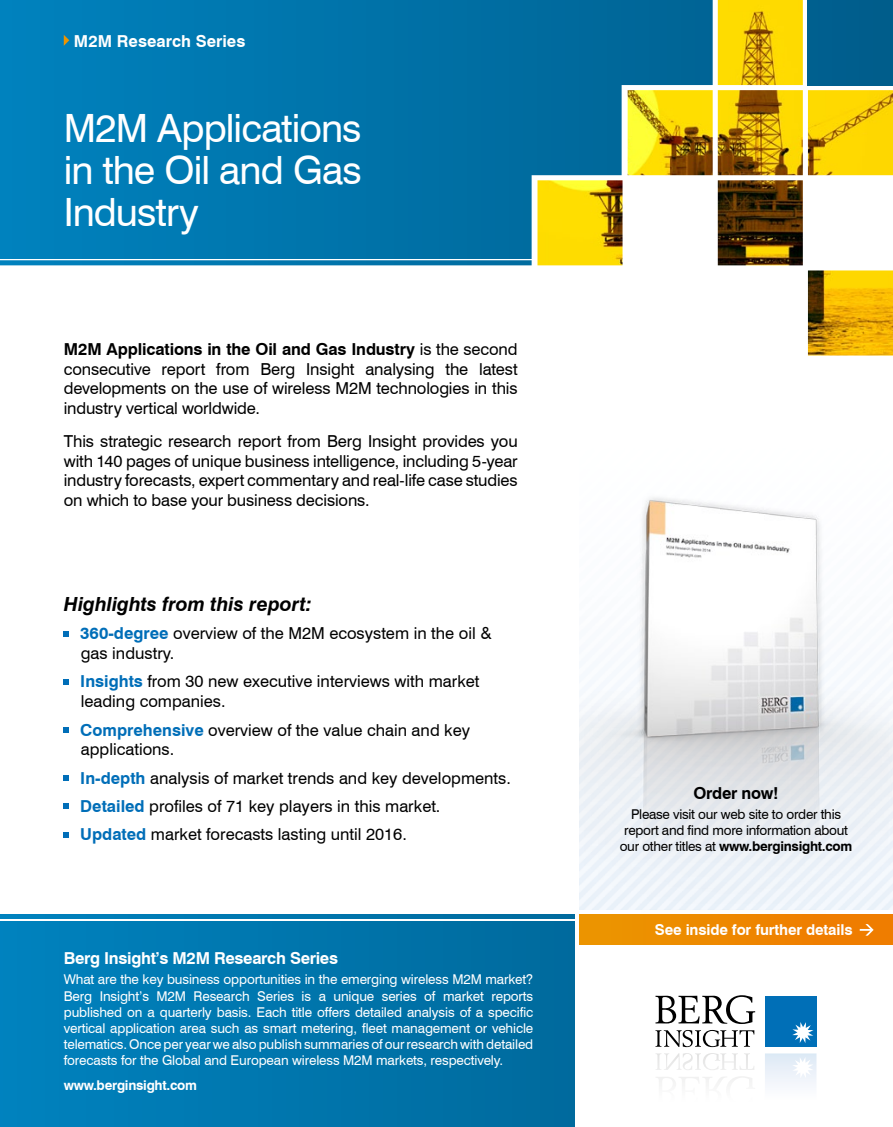
<style>
.page{position:relative;width:893px;height:1127px;background:#fff}
.page>*{position:absolute;margin:0;border:0;box-sizing:border-box;transform-origin:0 0}
.t1{font:39px/42px "Swiss 721 BT";letter-spacing:-.025em;color:#fff;text-align:justify}
.t2{font:italic 700 19.5px "Swiss 721 BT";color:#000}
.t3{font:16.5px/19.8px "Swiss 721 BT";color:#000}
.t4{font:700 16.5px "Swiss 721 BT";letter-spacing:-.02em;color:#fff}
.t5{font:700 16.5px "Swiss 721 BT";color:#fff}
.t6{font:700 16.5px "Swiss 721 BT";letter-spacing:-.02em;color:#000}
.t7{font:700 15px "Swiss 721 BT";letter-spacing:-.01em;color:#fff}
.t8{font:13.5px/16.2px "Swiss 721 BT";letter-spacing:-.01em;color:#fff;text-align:justify}
.t9{font:13.5px/16.2px "Swiss 721 BT";letter-spacing:-.02em;color:#000;text-align:center}
.t10{font:700 13.5px "Swiss 721 BT";letter-spacing:-.02em;color:#fff}
.s1{font-weight:700}
.s2{font-weight:700;color:#006eb8}
</style>
<div class="page">
<div style="left:579px;top:914px;width:314px;height:30px;background:linear-gradient(to right,#ec9500,#f07900)"></div>
<svg style="left:0;top:0;width:537px;height:265px;background:#0177ae"></svg>
<div style="left:0;top:914px;width:574px;height:213px;background:linear-gradient(to right,#0082be,#006a9d)"></div>
<hr style="left:0;top:919px;width:576px;height:2px;background:#fff">
<hr style="left:0;top:259px;width:536px;height:1px;background:#fff">
<svg style="left:656px;top:1053px;width:98px;height:17px"></svg>
<svg style="left:656px;top:1076px;width:96px;height:8px"></svg>
<svg style="left:765px;top:1053px;width:51px;height:32px"></svg>
<svg style="left:655px;top:1030px;width:99px;height:17px"></svg>
<svg style="left:655px;top:995px;width:100px;height:29px"></svg>
<div style="left:765px;top:996px;width:51px;height:51px;background:#006fb7"></div>
<svg style="left:792px;top:1022px;width:21px;height:21px"></svg>
<svg style="left:860px;top:924px;width:14px;height:11px"></svg>
<img style="left:579px;top:497px;width:314px;height:413px">
<svg style="left:64px;top:631px;width:5px;height:5px"></svg>
<svg style="left:64px;top:679px;width:5px;height:5px"></svg>
<svg style="left:64px;top:727px;width:5px;height:5px"></svg>
<svg style="left:64px;top:775px;width:5px;height:6px"></svg>
<svg style="left:64px;top:804px;width:5px;height:5px"></svg>
<svg style="left:64px;top:832px;width:5px;height:5px"></svg>
<svg style="left:64px;top:35px;width:5px;height:11px"></svg>
<img style="left:537px;top:0;width:356px;height:355px">
<p class="t5" style="left:74px;top:29px;width:173px">M2M Research Series</p>
<h1 class="t1" style="left:64px;top:106px;width:300px">M2M Applications in the Oil and Gas Industry</h1>
<p class="t3" style="left:64px;top:338px;width:455px;text-align:justify"><span class="s1">M2M Applications in the Oil and Gas Industry</span> is the second consecutive report from Berg Insight analysing the latest developments on the use of wireless M2M technologies in this industry vertical worldwide.</p>
<p class="t3" style="left:64px;top:430px;width:455px;text-align:justify">This strategic research report from Berg Insight provides you with 140 pages of unique business intelligence, including 5-year industry forecasts, expert commentary and real-life case studies on which to base your business decisions.</p>
<p class="t2" style="left:64px;top:590px;width:249px">Highlights from this report:</p>
<p class="t3" style="left:80px;top:623px;width:413px"><span class="s2">360-degree</span> overview of the M2M ecosystem in the oil &amp; gas industry.</p>
<p class="t3" style="left:80px;top:671px;width:401px"><span class="s2">Insights</span> from 30 new executive interviews with market leading companies.</p>
<p class="t3" style="left:80px;top:719px;width:391px"><span class="s2">Comprehensive</span> overview of the value chain and key applications.</p>
<p class="t3" style="left:80px;top:763px;width:432px;line-height:28.3px"><span class="s2">In-depth</span> analysis of market trends and key developments.<br><span class="s2">Detailed</span> profiles of 71 key players in this market.<br><span class="s2">Updated</span> market forecasts lasting until 2016.</p>
<p class="t4" style="left:64px;top:946px;width:276px">Berg Insight’s M2M Research Series</p>
<p class="t8" style="left:64px;top:971px;width:471px">What are the key business opportunities in the emerging wireless M2M market?<br>Berg Insight’s M2M Research Series is a unique series of market reports published on a quarterly basis. Each title offers detailed analysis of a specific vertical application area such as smart metering, fleet management or vehicle telematics. Once per year we also publish summaries of our research with detailed forecasts for the Global and European wireless M2M markets, respectively.</p>
<p class="t10" style="left:64px;top:1076px;width:135px">www.berginsight.com</p>
<p class="t6" style="left:694px;top:781px;width:86px">Order now!</p>
<p class="t9" style="left:620px;top:805px;width:234px">Please visit our web site to order this report and find more information about our other titles at <span class="s1">www.berginsight.com</span></p>
<p class="t7" style="left:655px;top:919px;width:199px">See inside for further details</p>
</div>
